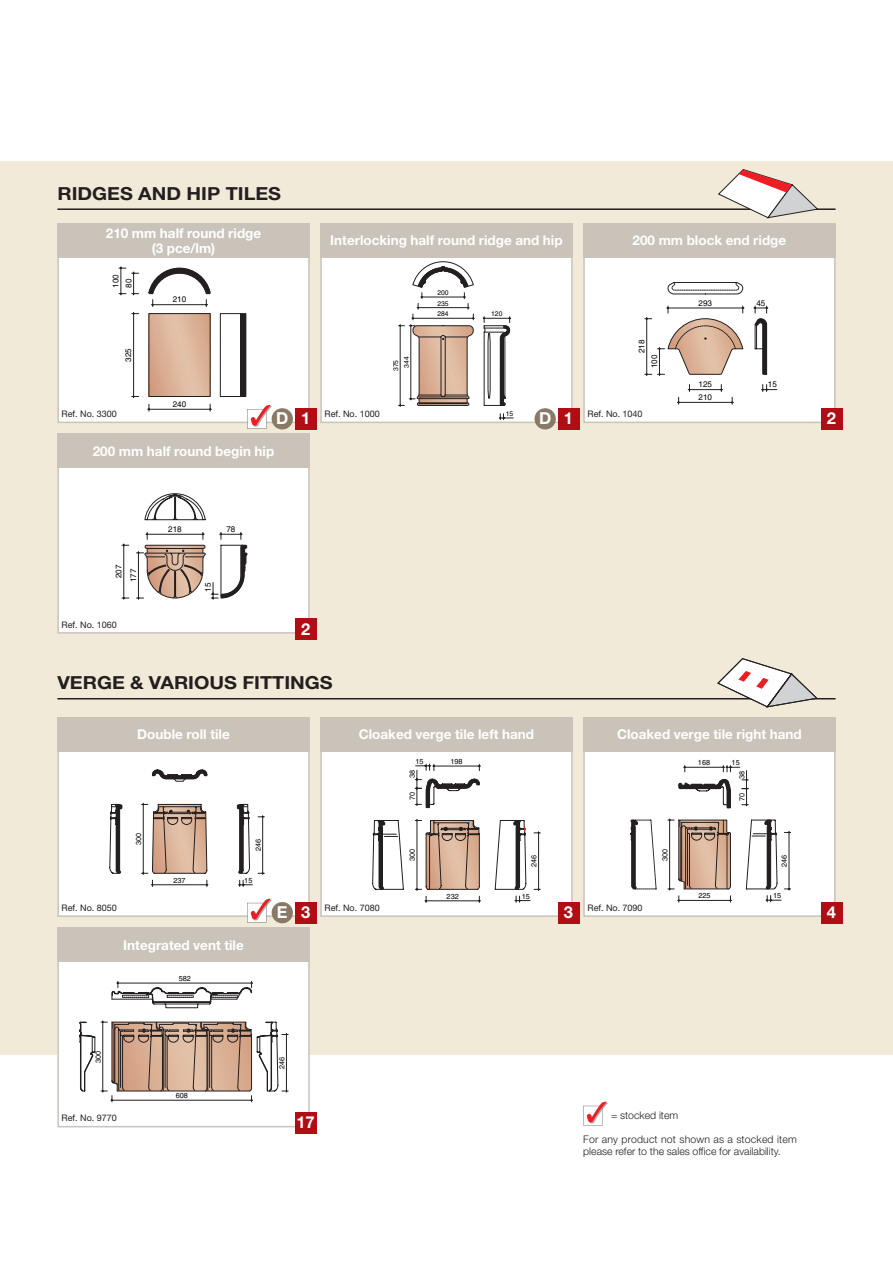
<style>
.page{position:relative;width:893px;height:1263px;background:#fff}
.page>*{position:absolute;margin:0;border:0;box-sizing:border-box;transform-origin:0 0}
.t1{font:700 18px "Helvetica Neue";color:#231f20;scale:1.1 1}
.t2{font:700 16.5px "Helvetica Neue";color:#fff}
.t3{font:700 13.5px/15px "Helvetica Neue";color:#fff;text-align:center}
.t4{font:300 10.5px/12px "Helvetica Neue";color:#231f20}
.t5{font:9px "Helvetica Neue";color:#231f20}
.t6{font:8.1px/12.8px "Helvetica";color:#000}
.t7{font:7.35px "Helvetica";color:#000}
.t8{font:6.75px/10.6px "Helvetica";color:#000;text-align:center}
</style>
<div class="page">
<div style="left:0;top:162px;width:893px;height:892px;background:#f2ead8"></div>
<hr style="left:57px;top:208px;width:779px;height:2px;background:#231f20">
<svg style="left:718px;top:169px;width:100px;height:49px"></svg>
<div style="left:58px;top:224px;width:251px;height:198px;background:#fff"></div>
<div style="left:57px;top:223px;width:253px;height:200px;border:2px solid #c9c3ba"></div>
<svg style="left:150px;top:315px;width:59px;height:80px;background:#dcb499"></svg>
<div style="left:220px;top:313px;width:21px;height:84px;border:1px solid #231f20"></div>
<div style="left:148px;top:313px;width:63px;height:84px;border:1px solid #231f20"></div>
<svg style="left:209px;top:404px;width:2px;height:7px"></svg>
<svg style="left:148px;top:404px;width:2px;height:7px"></svg>
<hr style="left:149px;top:409px;width:61px;height:1px;background:#231f20">
<hr style="left:133px;top:314px;width:1px;height:82px;background:#231f20">
<svg style="left:132px;top:272px;width:7px;height:23px"></svg>
<svg style="left:119px;top:267px;width:7px;height:28px"></svg>
<hr style="left:153px;top:304px;width:53px;height:1px;background:#231f20">
<svg style="left:148px;top:268px;width:63px;height:26px"></svg>
<div style="left:241px;top:314px;width:5px;height:82px;background:#231f20"></div>
<div style="left:295px;top:408px;width:21px;height:21px;background:#b10d15"></div>
<div style="left:57px;top:223px;width:253px;height:34px;background:#c9c3ba"></div>
<div style="left:321px;top:224px;width:251px;height:198px;background:#fff"></div>
<div style="left:320px;top:223px;width:253px;height:200px;border:2px solid #c9c3ba"></div>
<svg style="left:499px;top:414px;width:14px;height:6px"></svg>
<svg style="left:398px;top:262px;width:113px;height:145px"></svg>
<div style="left:558px;top:408px;width:21px;height:21px;background:#b10d15"></div>
<div style="left:320px;top:223px;width:253px;height:34px;background:#c9c3ba"></div>
<div style="left:584px;top:224px;width:251px;height:198px;background:#fff"></div>
<div style="left:583px;top:223px;width:253px;height:200px;border:2px solid #c9c3ba"></div>
<div style="left:821px;top:408px;width:21px;height:21px;background:#b10d15"></div>
<div style="left:583px;top:223px;width:253px;height:34px;background:#c9c3ba"></div>
<svg style="left:761px;top:384px;width:16px;height:7px"></svg>
<svg style="left:731px;top:397px;width:2px;height:7px"></svg>
<hr style="left:679px;top:402px;width:53px;height:1px;background:#231f20">
<hr style="left:689px;top:389px;width:32px;height:1px;background:#231f20">
<svg style="left:658px;top:306px;width:86px;height:70px"></svg>
<hr style="left:646px;top:319px;width:1px;height:55px;background:#231f20">
<svg style="left:668px;top:282px;width:75px;height:12px"></svg>
<svg style="left:754px;top:306px;width:14px;height:69px"></svg>
<div style="left:58px;top:434px;width:251px;height:199px;background:#fff"></div>
<div style="left:57px;top:434px;width:253px;height:200px;border:2px solid #c9c3ba"></div>
<svg style="left:121px;top:493px;width:126px;height:106px"></svg>
<div style="left:295px;top:619px;width:21px;height:21px;background:#b10d15"></div>
<div style="left:57px;top:434px;width:253px;height:34px;background:#c9c3ba"></div>
<div style="left:272px;top:408px;width:21px;height:21px;background:#8a7966;border-radius:50%"></div>
<div style="left:534px;top:408px;width:22px;height:21px;background:#8a7966;border-radius:50%"></div>
<hr style="left:57px;top:698px;width:779px;height:1px;background:#231f20">
<div style="left:58px;top:718px;width:251px;height:198px;background:#fff"></div>
<div style="left:57px;top:717px;width:253px;height:200px;border:2px solid #c9c3ba"></div>
<hr style="left:262px;top:817px;width:1px;height:56px;background:#231f20">
<svg style="left:110px;top:770px;width:142px;height:116px"></svg>
<div style="left:295px;top:902px;width:21px;height:21px;background:#b10d15"></div>
<div style="left:58px;top:928px;width:251px;height:199px;background:#fff"></div>
<div style="left:57px;top:927px;width:253px;height:200px;border:2px solid #c9c3ba"></div>
<svg style="left:79px;top:981px;width:209px;height:121px"></svg>
<div style="left:295px;top:1112px;width:21px;height:22px;background:#b10d15"></div>
<div style="left:57px;top:717px;width:253px;height:34px;background:#c9c3ba"></div>
<div style="left:57px;top:927px;width:253px;height:34px;background:#c9c3ba"></div>
<svg style="left:717px;top:658px;width:101px;height:49px"></svg>
<div style="left:272px;top:902px;width:21px;height:21px;background:#8a7966;border-radius:50%"></div>
<div style="left:321px;top:718px;width:251px;height:198px;background:#fff"></div>
<div style="left:320px;top:717px;width:253px;height:200px;border:2px solid #c9c3ba"></div>
<svg style="left:372px;top:764px;width:168px;height:138px"></svg>
<div style="left:558px;top:902px;width:21px;height:21px;background:#b10d15"></div>
<div style="left:320px;top:717px;width:253px;height:34px;background:#c9c3ba"></div>
<div style="left:584px;top:718px;width:251px;height:198px;background:#fff"></div>
<div style="left:583px;top:717px;width:253px;height:200px;border:2px solid #c9c3ba"></div>
<hr style="left:679px;top:900px;width:51px;height:1px;background:#231f20">
<svg style="left:667px;top:818px;width:64px;height:72px"></svg>
<svg style="left:746px;top:820px;width:45px;height:82px"></svg>
<svg style="left:630px;top:820px;width:26px;height:69px"></svg>
<svg style="left:678px;top:765px;width:70px;height:43px"></svg>
<div style="left:821px;top:902px;width:21px;height:21px;background:#b10d15"></div>
<div style="left:583px;top:717px;width:253px;height:34px;background:#c9c3ba"></div>
<svg style="left:583px;top:1101px;width:25px;height:24px"></svg>
<svg style="left:247px;top:405px;width:25px;height:24px"></svg>
<svg style="left:247px;top:899px;width:25px;height:23px"></svg>
<h1 class="t1" style="left:57px;top:187px;width:205px">RIDGES AND HIP TILES</h1>
<p class="t3" style="left:106px;top:227px;width:157px">210 mm half round ridge (3 pce/lm)</p>
<p class="t6" style="left:110px;top:288px;width:15px;rotate:-90deg">100<br>80</p>
<p class="t6" style="left:123px;top:362px;width:15px;rotate:-90deg">325</p>
<p class="t6" style="left:173px;top:294px;width:15px">210</p>
<p class="t6" style="left:173px;top:398px;width:15px">240</p>
<p class="t3" style="left:330px;top:234px;width:234px">Interlocking half round ridge and hip</p>
<p class="t8" style="left:437px;top:288px;width:13px">200</p>
<p class="t8" style="left:391px;top:371px;width:16px;rotate:-90deg">375<br>344</p>
<p class="t8" style="left:437px;top:299px;width:13px">235</p>
<p class="t8" style="left:437px;top:309px;width:13px">284</p>
<p class="t8" style="left:491px;top:309px;width:13px">120</p>
<p class="t3" style="left:633px;top:234px;width:155px">200 mm block end ridge</p>
<p class="t6" style="left:636px;top:353px;width:15px;rotate:-90deg">218</p>
<p class="t6" style="left:649px;top:368px;width:15px;rotate:-90deg">100</p>
<p class="t6" style="left:699px;top:297px;width:15px">293</p>
<p class="t6" style="left:756px;top:297px;width:11px">45</p>
<p class="t6" style="left:699px;top:379px;width:15px">125</p>
<p class="t6" style="left:699px;top:392px;width:15px">210</p>
<p class="t6" style="left:768px;top:379px;width:11px">15</p>
<p class="t5" style="left:62px;top:411px;width:57px">Ref. No. 3300</p>
<p class="t5" style="left:325px;top:411px;width:57px">Ref. No. 1000</p>
<p class="t2" style="left:827px;top:412px;width:11px">2</p>
<p class="t5" style="left:587px;top:411px;width:57px">Ref. No. 1040</p>
<p class="t8" style="left:506px;top:409px;width:9px">15</p>
<p class="t2" style="left:276px;top:412px;width:14px">D</p>
<p class="t2" style="left:539px;top:412px;width:14px">D</p>
<p class="t2" style="left:301px;top:412px;width:11px">1</p>
<p class="t2" style="left:564px;top:412px;width:11px">1</p>
<p class="t3" style="left:93px;top:445px;width:183px">200 mm half round begin hip</p>
<p class="t6" style="left:113px;top:578px;width:15px;rotate:-90deg">207</p>
<p class="t6" style="left:128px;top:582px;width:15px;rotate:-90deg">177</p>
<p class="t5" style="left:62px;top:621px;width:57px">Ref. No. 1060</p>
<p class="t6" style="left:168px;top:524px;width:15px">218</p>
<p class="t6" style="left:226px;top:524px;width:11px">78</p>
<p class="t6" style="left:202px;top:591px;width:11px;rotate:-90deg">15</p>
<p class="t2" style="left:301px;top:623px;width:11px">2</p>
<h1 class="t1" style="left:57px;top:677px;width:252px">VERGE &amp; VARIOUS FITTINGS</h1>
<p class="t3" style="left:137px;top:728px;width:94px">Double roll tile</p>
<p class="t7" style="left:136px;top:845px;width:14px;rotate:-90deg">300</p>
<p class="t7" style="left:174px;top:877px;width:14px">237</p>
<p class="t7" style="left:255px;top:851px;width:14px;rotate:-90deg">246</p>
<p class="t7" style="left:244px;top:877px;width:10px">15</p>
<p class="t3" style="left:359px;top:728px;width:177px">Cloaked verge tile left hand</p>
<p class="t7" style="left:416px;top:758px;width:10px">15</p>
<p class="t7" style="left:410px;top:778px;width:10px;rotate:-90deg">38</p>
<p class="t7" style="left:410px;top:800px;width:10px;rotate:-90deg">70</p>
<p class="t7" style="left:410px;top:861px;width:14px;rotate:-90deg">300</p>
<p class="t7" style="left:450px;top:759px;width:14px">198</p>
<p class="t7" style="left:447px;top:893px;width:14px">232</p>
<p class="t7" style="left:531px;top:867px;width:14px;rotate:-90deg">246</p>
<p class="t7" style="left:522px;top:893px;width:10px">15</p>
<p class="t5" style="left:62px;top:904px;width:57px">Ref. No. 8050</p>
<p class="t3" style="left:123px;top:938px;width:122px">Integrated vent tile</p>
<p class="t7" style="left:179px;top:976px;width:14px">582</p>
<p class="t2" style="left:277px;top:906px;width:12px">E</p>
<p class="t2" style="left:301px;top:906px;width:11px">3</p>
<p class="t5" style="left:325px;top:904px;width:57px">Ref. No. 7080</p>
<p class="t3" style="left:617px;top:728px;width:186px">Cloaked verge tile right hand</p>
<p class="t7" style="left:698px;top:760px;width:14px">168</p>
<p class="t7" style="left:732px;top:760px;width:10px">15</p>
<p class="t7" style="left:739px;top:779px;width:10px;rotate:-90deg">38</p>
<p class="t7" style="left:739px;top:801px;width:10px;rotate:-90deg">70</p>
<p class="t2" style="left:564px;top:906px;width:11px">3</p>
<p class="t5" style="left:587px;top:904px;width:57px">Ref. No. 7090</p>
<p class="t7" style="left:662px;top:861px;width:14px;rotate:-90deg">300</p>
<p class="t7" style="left:698px;top:893px;width:14px">225</p>
<p class="t7" style="left:782px;top:867px;width:14px;rotate:-90deg">246</p>
<p class="t7" style="left:773px;top:893px;width:10px">15</p>
<p class="t2" style="left:827px;top:906px;width:11px">4</p>
<p class="t7" style="left:96px;top:1062px;width:14px;rotate:-90deg">300</p>
<p class="t5" style="left:62px;top:1115px;width:57px">Ref. No. 9770</p>
<p class="t7" style="left:176px;top:1093px;width:14px">608</p>
<p class="t7" style="left:279px;top:1069px;width:14px;rotate:-90deg">246</p>
<p class="t2" style="left:296px;top:1116px;width:20px">17</p>
<p class="t4" style="left:611px;top:1110px;width:69px">= stocked item</p>
<p class="t4" style="left:583px;top:1134px;width:215px">For any product not shown as a stocked item please refer to the sales office for availability.</p>
</div>
